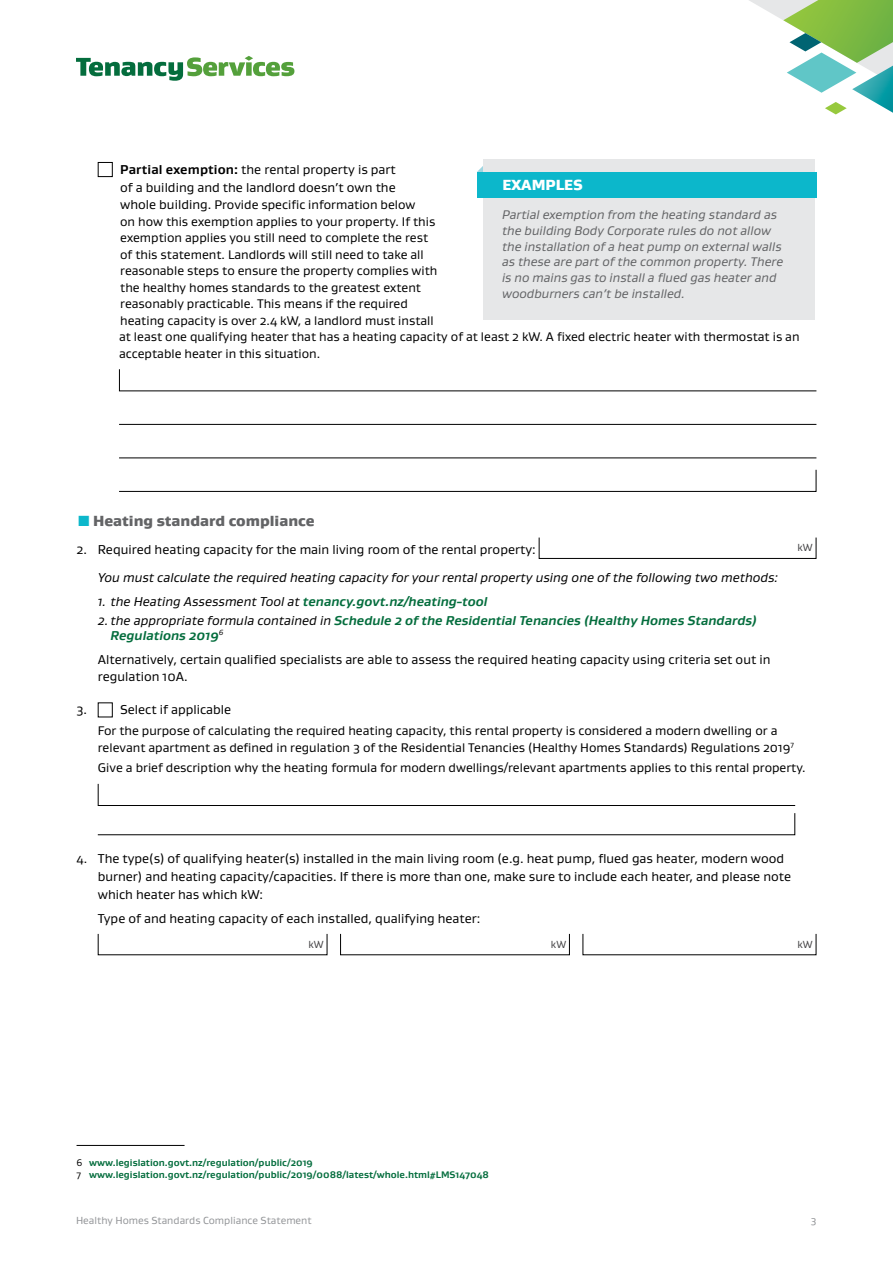
<style>
.page{position:relative;width:893px;height:1263px;background:#fff}
.page>*{position:absolute;margin:0;border:0;box-sizing:border-box;transform-origin:0 0}
.t1{font:900 15px "Gustan";color:#636466}
.Body_text_Gustan{font:900 15px "Gustan";color:#fff}
.Hanging_Indent_5mm{font:13.2px/17.7px "Gustan";color:#000}
.Indented_5mm{font:italic 13.2px "Gustan";color:#000}
.Indented_5mm-2{font:italic 700 13.2px/15px "Gustan";color:#046d3d}
.Body_text_Gustan-2{font:13.2px/17.7px "Gustan";color:#000}
.Indented_5mm-3{font:12.75px/16.5px "Gustan";color:#000}
.Body_text_Gustan-3{font:12.75px/16.5px "Gustan";color:#000}
.Table_text_Gustan{font:italic 12.75px/15.8px "Gustan";color:#636466}
.t2{font:10.5px "Gustan";color:#939598}
.Hanging_Indent_5mm-2{font:10.5px "Gustan";color:#414042}
.Source_text_Gustan{font:700 9.75px "Gustan";color:#046d3d}
.s1{font-weight:700}
.s2{font-size:13.2px}
.s3{font-weight:700;color:#046d3d}
.s4{font-weight:400;color:#000}
.s5{font-size:12.75px}
</style>
<div class="page">
<svg style="left:76px;top:56px;width:218px;height:25px"></svg>
<svg style="left:749px;top:0;width:144px;height:115px"></svg>
<div style="left:98px;top:162px;width:15px;height:15px;border:1px solid #000"></div>
<svg style="left:477px;top:166px;width:6px;height:6px"></svg>
<div style="left:483px;top:159px;width:332px;height:161px;background:#e6e7e8"></div>
<div style="left:477px;top:172px;width:339px;height:25px;background:#0cb7cb"></div>
<svg style="left:119px;top:369px;width:698px;height:23px"></svg>
<hr style="left:119px;top:424px;width:697px;height:1px;background:#000">
<hr style="left:119px;top:457px;width:697px;height:1px;background:#000">
<svg style="left:119px;top:469px;width:698px;height:23px"></svg>
<svg style="left:538px;top:537px;width:279px;height:22px"></svg>
<div style="left:98px;top:702px;width:15px;height:15px;border:1px solid #000"></div>
<svg style="left:97px;top:783px;width:699px;height:23px"></svg>
<svg style="left:97px;top:813px;width:698px;height:22px"></svg>
<svg style="left:97px;top:933px;width:231px;height:22px"></svg>
<svg style="left:340px;top:933px;width:230px;height:22px"></svg>
<svg style="left:582px;top:933px;width:235px;height:22px"></svg>
<hr style="left:77px;top:1145px;width:108px;height:1px;background:#000">
<p class="Body_text_Gustan-2" style="left:120px;top:160px;width:277px"><span class="s1">Partial exemption:</span> the rental property is part of a building and the landlord doesn’t own the</p>
<p class="Body_text_Gustan-3" style="left:120px;top:196px;width:319px"><span class="s2">whole building.</span> Provide specific information below<br>on how this exemption applies to your property. If this exemption applies you still need to complete the rest of this statement. Landlords will still need to take all reasonable steps to ensure the property complies with the healthy homes standards to the greatest extent reasonably practicable. This means if the required heating capacity is over 2.4 kW, a landlord must install</p>
<p class="Table_text_Gustan" style="left:502px;top:207px;width:283px">Partial exemption from the heating standard as the building Body Corporate rules do not allow the installation of a heat pump on external walls as these are part of the common property. There is no mains gas to install a flued gas heater and woodburners can’t be installed.</p>
<p class="Body_text_Gustan" style="left:502px;top:175px;width:82px">EXAMPLES</p>
<p class="Indented_5mm-3" style="left:119px;top:328px;width:682px">at least one qualifying heater that has a heating capacity of at least 2 kW. A fixed electric heater with thermostat is an acceptable heater in this situation.</p>
<p class="t1" style="left:93px;top:511px;width:223px">Heating standard compliance</p>
<p class="Hanging_Indent_5mm" style="left:77px;top:541px;width:461px">2. Required heating capacity for the main living room of the rental property:</p>
<p class="Hanging_Indent_5mm-2" style="left:797px;top:541px;width:17px">kW</p>
<p class="Indented_5mm" style="left:98px;top:569px;width:682px">You must calculate the required heating capacity for your rental property using one of the following two methods:</p>
<p class="Indented_5mm" style="left:98px;top:592px;width:391px">1. the Heating Assessment Tool at <span class="s3">tenancy.govt.nz/heating-tool</span></p>
<p class="Indented_5mm-2" style="left:111px;top:612px;width:648px;text-indent:-13px"><span class="s4">2. the appropriate formula contained in</span> Schedule 2 of the Residential Tenancies (Healthy Homes Standards)<br>Regulations 2019<sup>6</sup></p>
<p class="Hanging_Indent_5mm" style="left:98px;top:650px;width:674px">Alternatively, certain qualified specialists are able to assess the required heating capacity using criteria set out in regulation 10A.</p>
<p class="Hanging_Indent_5mm" style="left:77px;top:701px;width:12px">3.</p>
<p class="Hanging_Indent_5mm" style="left:120px;top:701px;width:113px">Select if applicable</p>
<p class="Indented_5mm-3" style="left:98px;top:722px;width:698px">For the purpose of calculating the required heating capacity, this rental property is considered a modern dwelling or a relevant apartment as defined in regulation 3 of the Residential Tenancies (Healthy Homes Standards) Regulations 2019<sup>7</sup></p>
<p class="Indented_5mm-3" style="left:98px;top:759px;width:709px">Give a brief description why the heating formula for modern dwellings/relevant apartments applies to this rental property.</p>
<p class="Hanging_Indent_5mm" style="left:98px;top:850px;width:695px;text-indent:-21px"><span class="s5">4.</span> The type(s) of qualifying heater(s) installed in the main living room (e.g. heat pump, flued gas heater, modern wood burner) and heating capacity/capacities. If there is more than one, make sure to include each heater, and please note which heater has which kW:</p>
<p class="Hanging_Indent_5mm" style="left:98px;top:909px;width:384px">Type of and heating capacity of each installed, qualifying heater:</p>
<p class="Hanging_Indent_5mm-2" style="left:309px;top:937px;width:17px">kW</p>
<p class="Hanging_Indent_5mm-2" style="left:551px;top:937px;width:17px">kW</p>
<p class="Hanging_Indent_5mm-2" style="left:797px;top:937px;width:17px">kW</p>
<p class="Source_text_Gustan" style="left:77px;top:1156px;width:238px"><span class="s4">6</span> www.legislation.govt.nz/regulation/public/2019</p>
<p class="Source_text_Gustan" style="left:77px;top:1168px;width:414px"><span class="s4">7</span> www.legislation.govt.nz/regulation/public/2019/0088/latest/whole.html#LMS147048</p>
<p class="t2" style="left:76px;top:1214px;width:237px">Healthy Homes Standards Compliance Statement</p>
<p class="t2" style="left:811px;top:1214px;width:7px">3</p>
</div>
